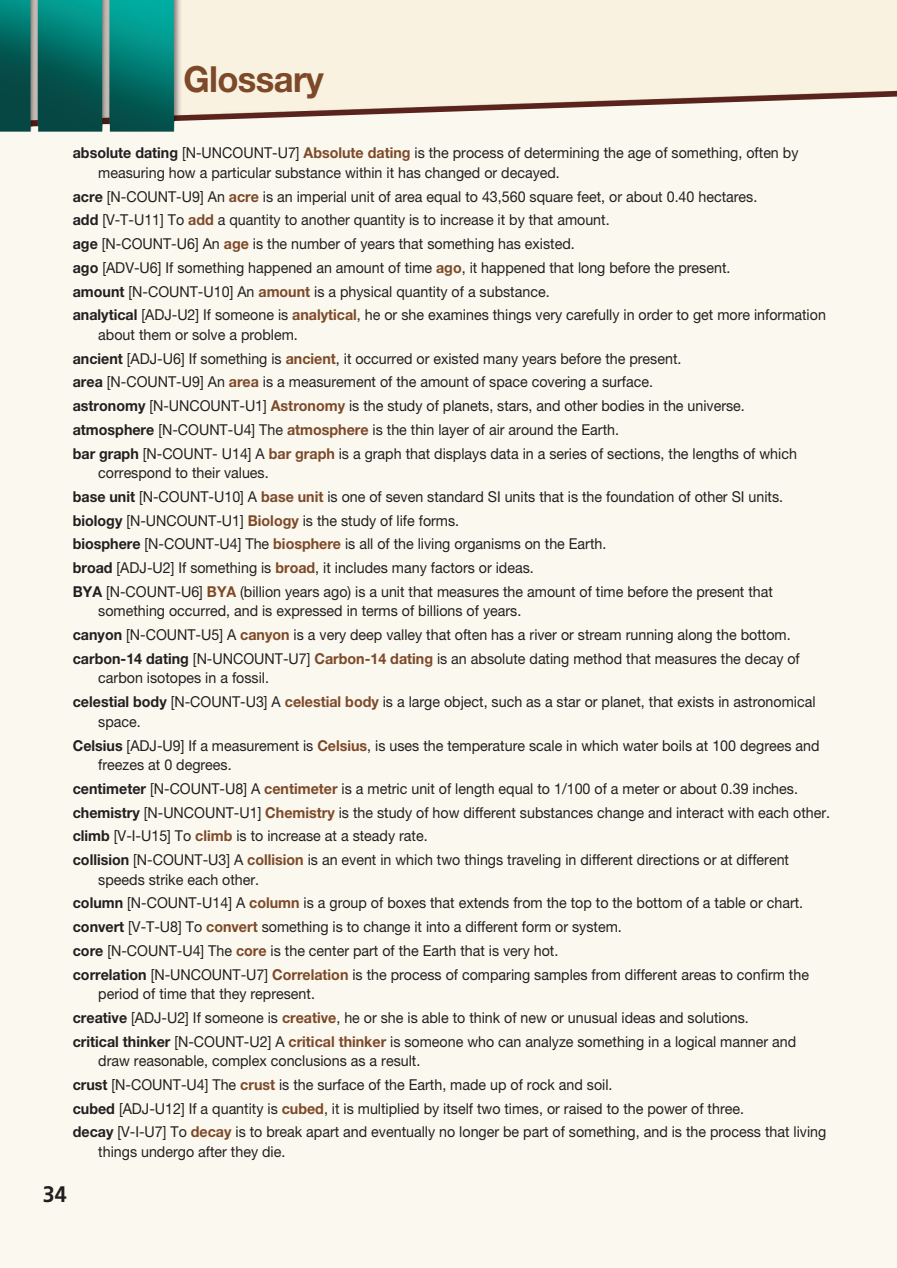
<style>
.page{position:relative;width:897px;height:1268px;background:#fff}
.page>*{position:absolute;margin:0;border:0;box-sizing:border-box;transform-origin:0 0}
.ESP_unit_title_Geolo{font:700 36px "Helvetica Neue LT Std";letter-spacing:-.02em;color:#7d4929;scale:.96 1}
.t1{font:700 22.5px "PF Catalog";color:#231f20;scale:.95 1}
.ESP_normal_0_6{font:15px/19.5px "Helvetica Neue LT Std";color:#231f20;scale:.95 1}
.s1{font-weight:700}
.s2{font-weight:700;color:#7d4929}
</style>
<div class="page">
<hr style="left:893px;top:0;width:3px;height:1268px;background:#fbf8ef">
<div style="left:0;top:0;width:893px;height:1268px;background:#fbf8ef"></div>
<img style="left:0;top:0;width:896px;height:132px">
<svg style="left:891px;top:0;width:6px;height:4px"></svg>
<p class="ESP_unit_title_Geolo" style="left:183px;top:57px;width:148px">Glossary</p>
<p class="ESP_normal_0_6" style="left:98px;top:143px;width:738px;text-indent:-26px"><span class="s1">absolute dating</span> [N-UNCOUNT-U7] <span class="s2">Absolute dating</span> is the process of determining the age of something, often by measuring how a particular substance within it has changed or decayed.</p>
<p class="ESP_normal_0_6" style="left:73px;top:186px;width:719px"><span class="s1">acre</span> [N-COUNT-U9] An <span class="s2">acre</span> is an imperial unit of area equal to 43,560 square feet, or about 0. 40 hectares.</p>
<p class="ESP_normal_0_6" style="left:73px;top:210px;width:564px"><span class="s1">add</span> [V-T-U11] To <span class="s2">add</span> a quantity to another quantity is to increase it by that amount.</p>
<p class="ESP_normal_0_6" style="left:73px;top:234px;width:527px"><span class="s1">age</span> [N-COUNT-U6] An <span class="s2">age</span> is the number of years that something has existed.</p>
<p class="ESP_normal_0_6" style="left:73px;top:258px;width:691px"><span class="s1">ago</span> [ADV-U6] If something happened an amount of time <span class="s2">ago</span>, it happened that long before the present.</p>
<p class="ESP_normal_0_6" style="left:73px;top:281px;width:500px"><span class="s1">amount</span> [N-COUNT-U10] An <span class="s2">amount</span> is a physical quantity of a substance.</p>
<p class="ESP_normal_0_6" style="left:98px;top:305px;width:767px;text-indent:-26px"><span class="s1">analytical</span> [ADJ-U2] If someone is <span class="s2">analytical</span>, he or she examines things very carefully in order to get more information about them or solve a problem.</p>
<p class="ESP_normal_0_6" style="left:73px;top:348px;width:639px"><span class="s1">ancient</span> [ADJ-U6] If something is <span class="s2">ancient</span>, it occurred or existed many years before the present.</p>
<p class="ESP_normal_0_6" style="left:73px;top:372px;width:609px"><span class="s1">area</span> [N-COUNT-U9] An <span class="s2">area</span> is a measurement of the amount of space covering a surface.</p>
<p class="ESP_normal_0_6" style="left:73px;top:396px;width:706px"><span class="s1">astronomy</span> [N-UNCOUNT-U1] <span class="s2">Astronomy</span> is the study of planets, stars, and other bodies in the universe.</p>
<p class="ESP_normal_0_6" style="left:73px;top:420px;width:573px"><span class="s1">atmosphere</span> [N-COUNT-U4] The <span class="s2">atmosphere</span> is the thin layer of air around the Earth.</p>
<p class="ESP_normal_0_6" style="left:98px;top:443px;width:736px;text-indent:-26px"><span class="s1">bar graph</span> [N-COUNT- U14] A <span class="s2">bar graph</span> is a graph that displays data in a series of sections, the lengths of which correspond to their values.</p>
<p class="ESP_normal_0_6" style="left:73px;top:487px;width:746px"><span class="s1">base unit</span> [N-COUNT-U10] A <span class="s2">base unit</span> is one of seven standard SI units that is the foundation of other SI units.</p>
<p class="ESP_normal_0_6" style="left:73px;top:510px;width:405px"><span class="s1">biology</span> [N-UNCOUNT-U1] <span class="s2">Biology</span> is the study of life forms.</p>
<p class="ESP_normal_0_6" style="left:73px;top:534px;width:560px"><span class="s1">biosphere</span> [N-COUNT-U4] The <span class="s2">biosphere</span> is all of the living organisms on the Earth.</p>
<p class="ESP_normal_0_6" style="left:73px;top:558px;width:484px"><span class="s1">broad</span> [ADJ-U2] If something is <span class="s2">broad</span>, it includes many factors or ideas.</p>
<p class="ESP_normal_0_6" style="left:98px;top:582px;width:711px;text-indent:-26px"><span class="s1">BYA</span> [N-COUNT-U6] <span class="s2">BYA</span> (billion years ago) is a unit that measures the amount of time before the present that something occurred, and is expressed in terms of billions of years.</p>
<p class="ESP_normal_0_6" style="left:73px;top:625px;width:754px"><span class="s1">canyon</span> [N-COUNT-U5] A <span class="s2">canyon</span> is a very deep valley that often has a river or stream running along the bottom.</p>
<p class="ESP_normal_0_6" style="left:98px;top:649px;width:739px;text-indent:-26px"><span class="s1">carbon-14 dating</span> [N-UNCOUNT-U7] <span class="s2">Carbon-14 dating</span> is an absolute dating method that measures the decay of carbon isotopes in a fossil.</p>
<p class="ESP_normal_0_6" style="left:98px;top:692px;width:756px;text-indent:-26px"><span class="s1">celestial body</span> [N-COUNT-U3] A <span class="s2">celestial body</span> is a large object, such as a star or planet, that exists in astronomical space.</p>
<p class="ESP_normal_0_6" style="left:98px;top:735px;width:760px;text-indent:-26px"><span class="s1">Celsius</span> [ADJ-U9] If a measurement is <span class="s2">Celsius</span>, is uses the temperature scale in which water boils at 100 degrees and freezes at 0 degrees.</p>
<p class="ESP_normal_0_6" style="left:73px;top:778px;width:762px"><span class="s1">centimeter</span> [N-COUNT-U8] A <span class="s2">centimeter</span> is a metric unit of length equal to 1/100 of a meter or about 0.39 inches.</p>
<p class="ESP_normal_0_6" style="left:73px;top:802px;width:795px"><span class="s1">chemistry</span> [N-UNCOUNT-U1] <span class="s2">Chemistry</span> is the study of how different substances change and interact with each other.</p>
<p class="ESP_normal_0_6" style="left:73px;top:826px;width:372px"><span class="s1">climb</span> [V-I-U15] To <span class="s2">climb</span> is to increase at a steady rate.</p>
<p class="ESP_normal_0_6" style="left:98px;top:850px;width:728px;text-indent:-26px"><span class="s1">collision</span> [N-COUNT-U3] A <span class="s2">collision</span> is an event in which two things traveling in different directions or at different speeds strike each other.</p>
<p class="ESP_normal_0_6" style="left:73px;top:893px;width:767px"><span class="s1">column</span> [N-COUNT-U14] A <span class="s2">column</span> is a group of boxes that extends from the top to the bottom of a table or chart.</p>
<p class="ESP_normal_0_6" style="left:73px;top:917px;width:576px"><span class="s1">convert</span> [V-T-U8] To <span class="s2">convert</span> something is to change it into a different form or system.</p>
<p class="ESP_normal_0_6" style="left:73px;top:940px;width:510px"><span class="s1">core</span> [N-COUNT-U4] The <span class="s2">core</span> is the center part of the Earth that is very hot.</p>
<p class="ESP_normal_0_6" style="left:98px;top:964px;width:749px;text-indent:-26px"><span class="s1">correlation</span> [N-UNCOUNT-U7] <span class="s2">Correlation</span> is the process of comparing samples from different areas to confirm the period of time that they represent.</p>
<p class="ESP_normal_0_6" style="left:73px;top:1007px;width:710px"><span class="s1">creative</span> [ADJ-U2] If someone is <span class="s2">creative</span>, he or she is able to think of new or unusual ideas and solutions.</p>
<p class="ESP_normal_0_6" style="left:98px;top:1031px;width:735px;text-indent:-26px"><span class="s1">critical thinker</span> [N-COUNT-U2] A <span class="s2">critical thinker</span> is someone who can analyze something in a logical manner and draw reasonable, complex conclusions as a result.</p>
<p class="ESP_normal_0_6" style="left:73px;top:1074px;width:567px"><span class="s1">crust</span> [N-COUNT-U4] The <span class="s2">crust</span> is the surface of the Earth, made up of rock and soil.</p>
<p class="ESP_normal_0_6" style="left:73px;top:1098px;width:705px"><span class="s1">cubed</span> [ADJ-U12] If a quantity is <span class="s2">cubed</span>, it is multiplied by itself two times, or raised to the power of three.</p>
<p class="ESP_normal_0_6" style="left:98px;top:1122px;width:767px;text-indent:-26px"><span class="s1">decay</span> [V-I-U7] To <span class="s2">decay</span> is to break apart and eventually no longer be part of something, and is the process that living things undergo after they die.</p>
<p class="t1" style="left:43px;top:1181px;width:27px">34</p>
</div>
